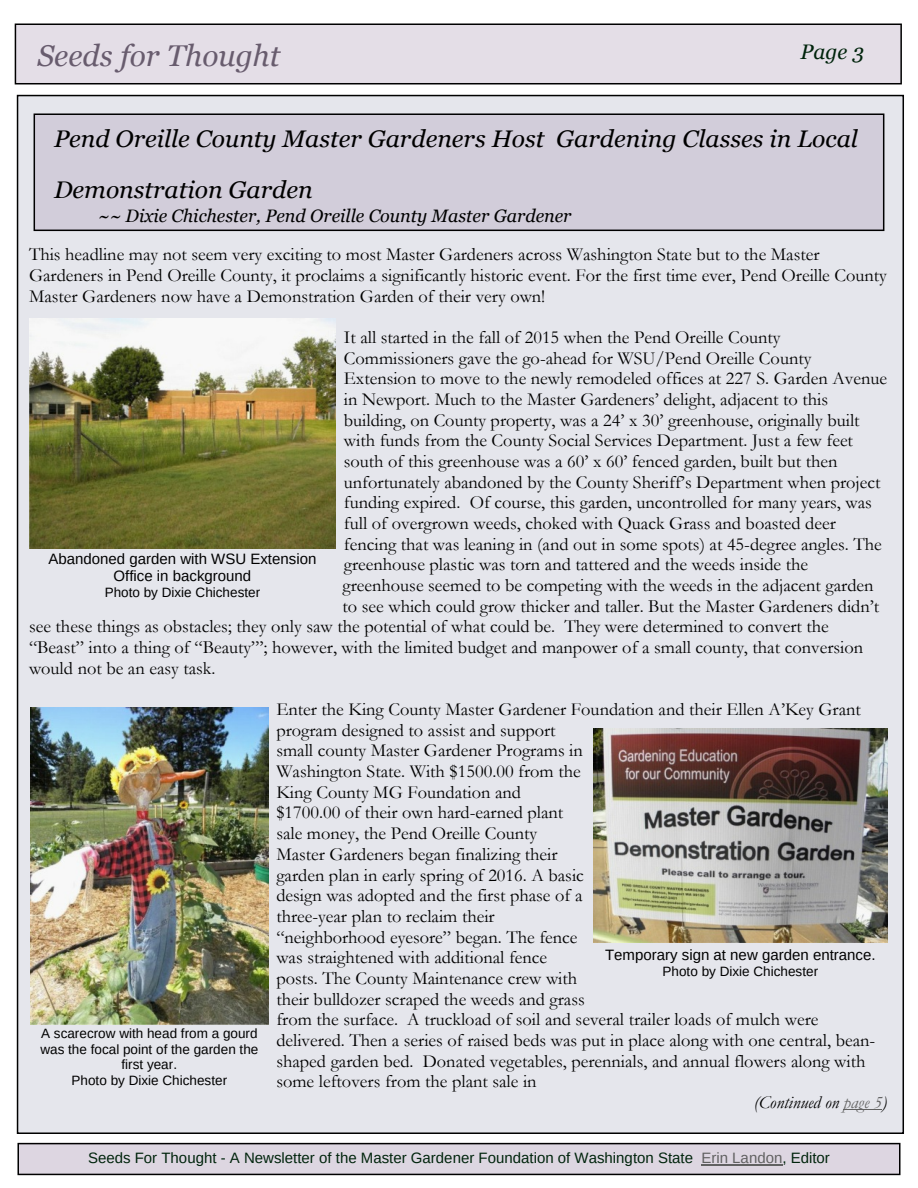
<style>
.page{position:relative;width:918px;height:1188px;background:#fff}
.page>*{position:absolute;margin:0;border:0;box-sizing:border-box;transform-origin:0 0}
.t1{font:30px "font 000000001 e 74642 a";color:#685c6e}
.t2{font:24px/51.3px "font 000000001 e 74642 a";color:#000}
.t3{font:21px "font 000000001 e 74642 a";color:#00240c}
.t4{font:18.3px/20.7px "font 000000001 e 74642 a";color:#000}
.t5{font:18px "font 000000001 e 74642 a";color:#000}
.t6{font:15px "font 000000001 e 74642 a";color:#00240c}
.t7{font:15px/17.2px "font 000000001 e 74642 a";color:#000;text-align:center}
.t8{font:13.5px/15.5px "font 000000001 e 74642 a";color:#000;text-align:center}
.s1{color:#616161}
</style>
<div class="page">
<div style="left:17px;top:1143px;width:884px;height:32px;background:#ddd6e1;border:2px solid #000"></div>
<div style="left:17px;top:95px;width:887px;height:1039px;background:#e5e6ec;border:2px solid #000"></div>
<hr style="left:701px;top:1165px;width:81px;height:1px;background:#616161">
<div style="left:15px;top:24px;width:887px;height:60px;background:#e4dee7;border:2px solid #000"></div>
<div style="left:34px;top:113px;width:850px;height:118px;background:#d2cdda;border:2px solid #000"></div>
<hr style="left:844px;top:1109px;width:38px;height:1px;background:#616161">
<img style="left:594px;top:729px;width:293px;height:213px">
<img style="left:29px;top:319px;width:307px;height:230px">
<img style="left:30px;top:707px;width:238px;height:318px">
<h1 class="t1" style="left:37px;top:38px;width:244px">Seeds for Thought</h1>
<p class="t3" style="left:801px;top:40px;width:65px">Page 3</p>
<h2 class="t2" style="left:54px;top:112px;width:806px">Pend Oreille County Master Gardeners Host Gardening Classes in Local<br>Demonstration Garden</h2>
<p class="t5" style="left:98px;top:206px;width:475px">~~ Dixie Chichester, Pend Oreille County Master Gardener</p>
<p class="t4" style="left:29px;top:244px;width:859px">This headline may not seem very exciting to most Master Gardeners across Washington State but to the Master<br>Gardeners in Pend Oreille County, it proclaims a significantly historic event. For the first time ever, Pend Oreille County<br>Master Gardeners now have a Demonstration Garden of their very own!</p>
<p class="t4" style="left:344px;top:327px;width:438px">It all started in the fall of 2015 when the Pend Oreille County</p>
<p class="t4" style="left:344px;top:348px;width:469px">Commissioners gave the go-ahead for WSU/Pend Oreille County</p>
<p class="t4" style="left:344px;top:368px;width:545px">Extension to move to the newly remodeled offices at 227 S. Garden Avenue</p>
<p class="t4" style="left:344px;top:389px;width:486px">in Newport. Much to the Master Gardeners’ delight, adjacent to this</p>
<p class="t4" style="left:344px;top:410px;width:517px">building, on County property, was a 24’ x 30’ greenhouse, originally built</p>
<p class="t4" style="left:344px;top:430px;width:511px">with funds from the County Social Services Department. Just a few feet</p>
<p class="t4" style="left:344px;top:451px;width:495px">south of this greenhouse was a 60’ x 60’ fenced garden, built but then</p>
<p class="t4" style="left:344px;top:472px;width:538px">unfortunately abandoned by the County Sheriff’s Department when project</p>
<p class="t4" style="left:344px;top:492px;width:529px">funding expired. Of course, this garden, uncontrolled for many years, was</p>
<p class="t4" style="left:344px;top:513px;width:494px">full of overgrown weeds, choked with Quack Grass and boasted deer</p>
<p class="t4" style="left:344px;top:534px;width:539px">fencing that was leaning in (and out in some spots) at 45-degree angles. The</p>
<p class="t4" style="left:344px;top:555px;width:466px">greenhouse plastic was torn and tattered and the weeds inside the</p>
<p class="t4" style="left:343px;top:575px;width:533px">greenhouse seemed to be competing with the weeds in the adjacent garden</p>
<p class="t4" style="left:343px;top:596px;width:538px">to see which could grow thicker and taller. But the Master Gardeners didn’t</p>
<p class="t4" style="left:29px;top:617px;width:801px">see these things as obstacles; they only saw the potential of what could be. They were determined to convert the</p>
<p class="t4" style="left:29px;top:637px;width:836px">“Beast” into a thing of “Beauty”’; however, with the limited budget and manpower of a small county, that conversion</p>
<p class="t4" style="left:29px;top:658px;width:188px">would not be an easy task.</p>
<p class="t4" style="left:276px;top:699px;width:600px">Enter the King County Master Gardener Foundation and their Ellen A’Key Grant program designed to assist and support<br>small county Master Gardener Programs in<br>Washington State. With $1500.00 from the<br>King County MG Foundation and<br>$1700.00 of their own hard-earned plant<br>sale money, the Pend Oreille County<br>Master Gardeners began finalizing their<br>garden plan in early spring of 2016. A basic<br>design was adopted and the first phase of a<br>three-year plan to reclaim their<br>“neighborhood eyesore” began. The fence<br>was straightened with additional fence<br>posts. The County Maintenance crew with<br>their bulldozer scraped the weeds and grass<br>from the surface. A truckload of soil and several trailer loads of mulch were delivered. Then a series of raised beds was put in place along with one central, bean&shy;shaped garden bed. Donated vegetables, perennials, and annual flowers along with some leftovers from the plant sale in</p>
<p class="t5" style="left:754px;top:1092px;width:135px">(Continued on <span class="s1">page 5</span>)</p>
<p class="t7" style="left:48px;top:550px;width:269px">Abandoned garden with WSU Extension<br>Office in background</p>
<p class="t8" style="left:105px;top:585px;width:157px">Photo by Dixie Chichester</p>
<p class="t7" style="left:605px;top:947px;width:272px">Temporary sign at new garden entrance.</p>
<p class="t8" style="left:663px;top:964px;width:157px">Photo by Dixie Chichester</p>
<p class="t8" style="left:40px;top:1026px;width:220px">A scarecrow with head from a gourd was the focal point of the garden the first year.<br>Photo by Dixie Chichester</p>
<p class="t6" style="left:88px;top:1150px;width:743px">Seeds For Thought - A Newsletter of the Master Gardener Foundation of Washington State <span class="s1">Erin Landon</span>, Editor</p>
</div>
